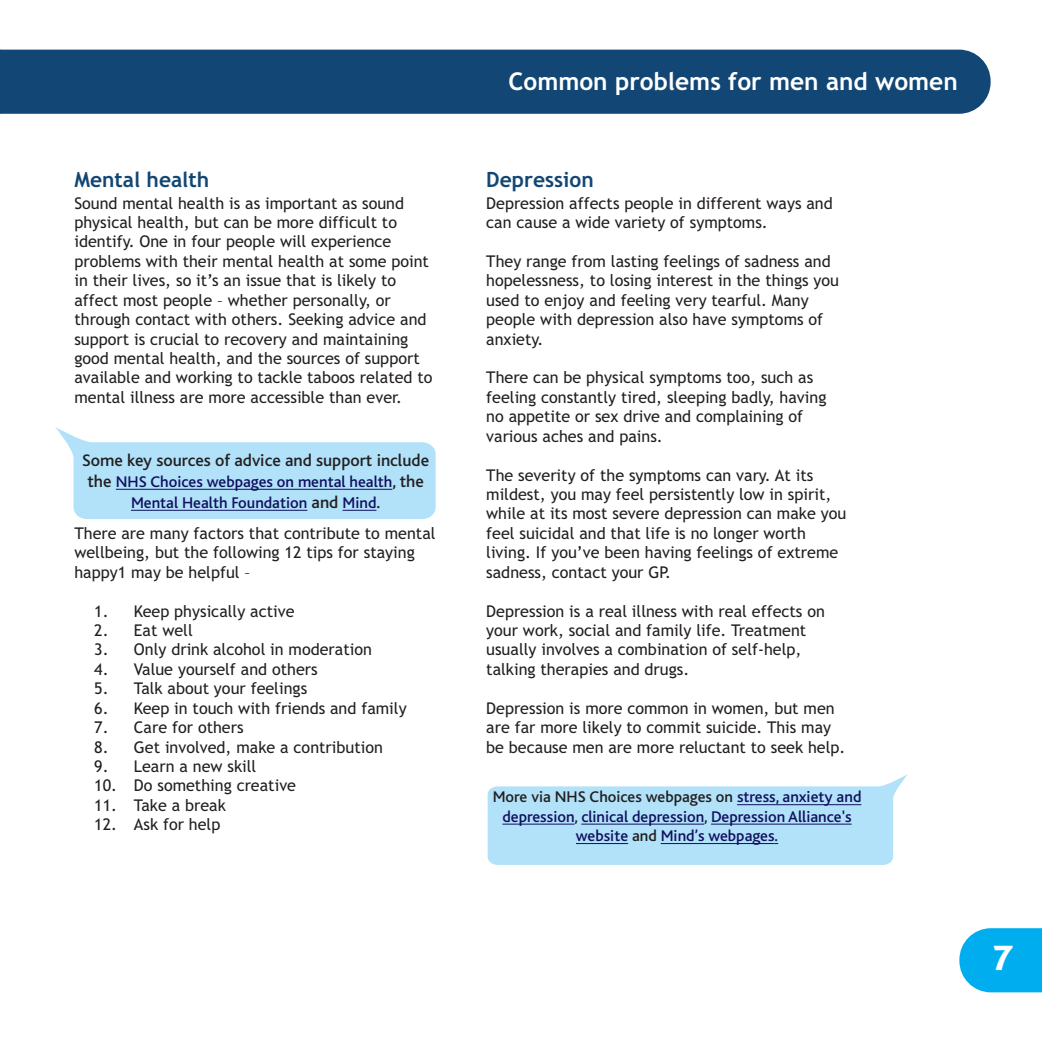
<style>
.page{position:relative;width:1042px;height:1042px;background:#fff}
.page>*{position:absolute;margin:0;border:0;box-sizing:border-box;transform-origin:0 0}
.t1{font:800 36.75px "Bliss";color:#fff}
.t2{font:700 24.5px "Trebuchet MS";color:#fff}
.t3{font:700 21px "Trebuchet MS";color:#124775}
.t4{font:500 17.5px "Bliss";color:#231f20}
.t5{font:16.1px/19.4px "Trebuchet MS";color:#231f20}
.t6{font:500 16.1px/19.4px "Bliss";color:#12105f;text-align:center}
.s1{font-size:17.5px;color:#231f20}
.s2{color:#231f20}
</style>
<div class="page">
<svg style="left:959px;top:928px;width:83px;height:64px;background:#16b5f0"></svg>
<div style="left:1px;top:50px;width:989px;height:64px;background:#124775"></div>
<svg style="left:0;top:50px;width:1px;height:64px"></svg>
<svg style="left:55px;top:427px;width:381px;height:92px"></svg>
<hr style="left:116px;top:489px;width:276px;height:1px;background:#12105f">
<hr style="left:131px;top:510px;width:176px;height:1px;background:#12105f">
<hr style="left:342px;top:510px;width:34px;height:1px;background:#12105f">
<svg style="left:488px;top:774px;width:420px;height:91px"></svg>
<h3 class="t3" style="left:74px;top:167px;width:136px">Mental health</h3>
<p class="t5" style="left:74px;top:193px;width:360px">Sound mental health is as important as sound physical health, but can be more difficult to identify. One in four people will experience problems with their mental health at some point in their lives, so it’s an issue that is likely to affect most people – whether personally, or through contact with others. Seeking advice and support is crucial to recovery and maintaining good mental health, and the sources of support available and working to tackle taboos related to mental illness are more accessible than ever.</p>
<p class="t4" style="left:82px;top:454px;width:348px">Some key sources of advice and support include</p>
<p class="t6" style="left:87px;top:473px;width:338px;line-height:21px"><span class="s1">the</span> NHS Choices webpages on mental health<span class="s1">, the<br></span>Mental Health Foundation <span class="s1">and</span> Mind<span class="s1">.</span></p>
<p class="t5" style="left:74px;top:523px;width:363px">There are many factors that contribute to mental wellbeing, but the following 12 tips for staying happy1 may be helpful –</p>
<p class="t5" style="left:94px;top:601px;width:202px">1. Keep physically active</p>
<p class="t5" style="left:94px;top:621px;width:100px">2. Eat well</p>
<p class="t5" style="left:94px;top:640px;width:279px">3. Only drink alcohol in moderation</p>
<p class="t5" style="left:94px;top:659px;width:225px">4. Value yourself and others</p>
<p class="t5" style="left:94px;top:679px;width:214px">5. Talk about your feelings</p>
<p class="t5" style="left:94px;top:698px;width:314px">6. Keep in touch with friends and family</p>
<p class="t5" style="left:94px;top:718px;width:151px">7. Care for others</p>
<p class="t5" style="left:94px;top:737px;width:290px">8. Get involved, make a contribution</p>
<p class="t5" style="left:94px;top:757px;width:164px">9. Learn a new skill</p>
<p class="t5" style="left:94px;top:776px;width:203px">10. Do something creative</p>
<p class="t5" style="left:94px;top:795px;width:133px">11. Take a break</p>
<p class="t5" style="left:94px;top:815px;width:128px">12. Ask for help</p>
<h2 class="t2" style="left:508px;top:67px;width:451px">Common problems for men and women</h2>
<h3 class="t3" style="left:486px;top:167px;width:109px">Depression</h3>
<p class="t5" style="left:486px;top:193px;width:348px">Depression affects people in different ways and can cause a wide variety of symptoms.</p>
<p class="t5" style="left:486px;top:251px;width:354px">They range from lasting feelings of sadness and hopelessness, to losing interest in the things you used to enjoy and feeling very tearful. Many people with depression also have symptoms of anxiety.</p>
<p class="t5" style="left:486px;top:368px;width:342px">There can be physical symptoms too, such as feeling constantly tired, sleeping badly, having no appetite or sex drive and complaining of various aches and pains.</p>
<p class="t5" style="left:486px;top:465px;width:361px">The severity of the symptoms can vary. At its mildest, you may feel persistently low in spirit, while at its most severe depression can make you feel suicidal and that life is no longer worth living. If you’ve been having feelings of extreme sadness, contact your GP.</p>
<p class="t5" style="left:486px;top:601px;width:340px">Depression is a real illness with real effects on your work, social and family life. Treatment usually involves a combination of self-help, talking therapies and drugs.</p>
<p class="t5" style="left:486px;top:698px;width:361px">Depression is more common in women, but men are far more likely to commit suicide. This may be because men are more reluctant to seek help.</p>
<p class="t6" style="left:493px;top:789px;width:370px"><span class="s2">More via NHS Choices webpages on</span> stress, anxiety and depression<span class="s2">,</span> clinical depression<span class="s2">,</span> Depression Alliance's website <span class="s2">and</span> Mind’s webpages.</p>
<h1 class="t1" style="left:992px;top:946px;width:22px">7</h1>
</div>
